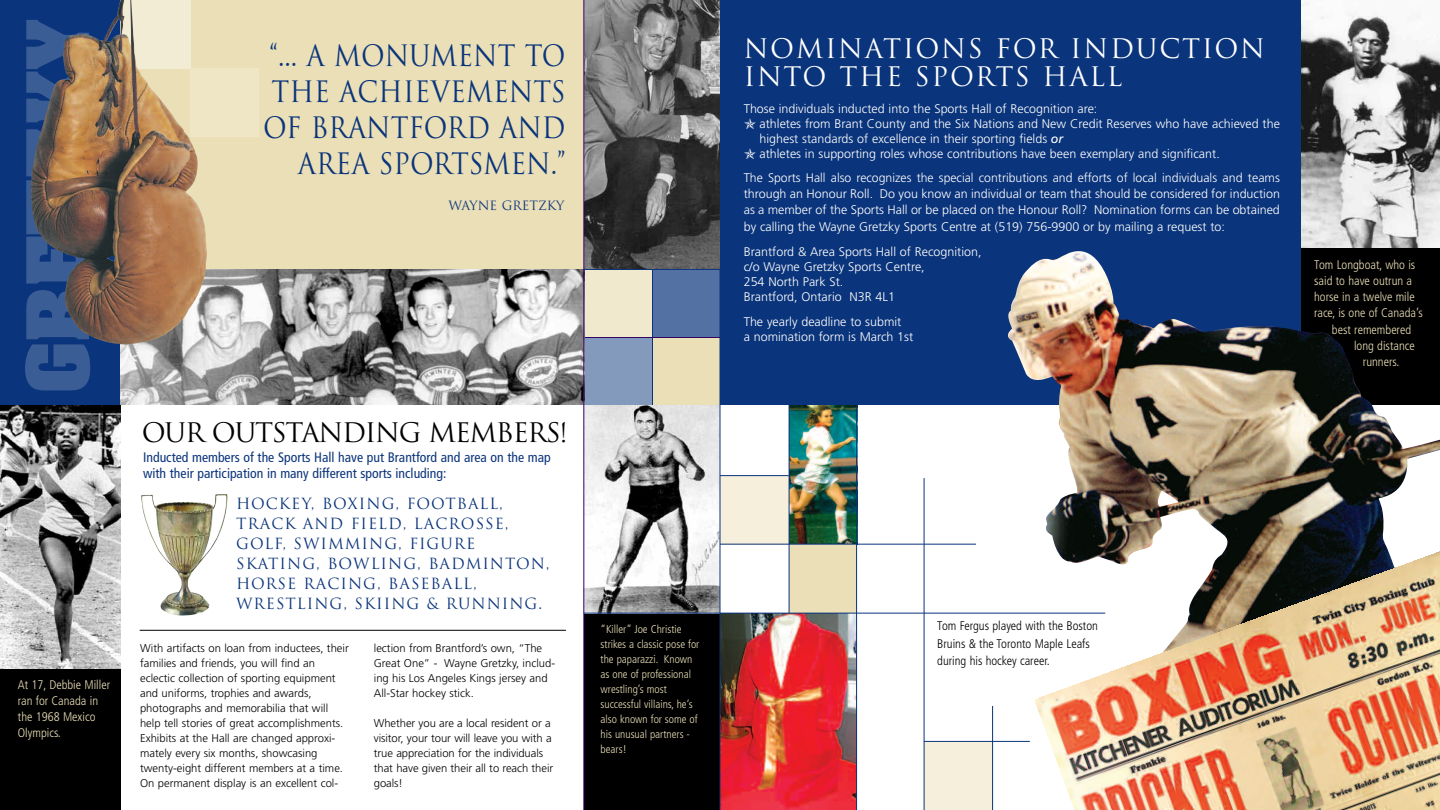
<style>
.page{position:relative;width:1440px;height:810px;background:#fff}
.page>*{position:absolute;margin:0;border:0;box-sizing:border-box;transform-origin:0 0}
.t1{font:700 73.12px "Aachen";color:#3b5d95}
.t2{font:28.75px/36.2px "Trajan";color:#0a347b;text-align:right;scale:.9 1}
.t3{font:26.25px/27.5px "Trajan";letter-spacing:.065em;color:#fff}
.t4{font:26.25px "Trajan";letter-spacing:-.045em;color:#000}
.t5{font:15px/20px "Trajan";letter-spacing:.065em;color:#0a347b}
.t6{font:condensed 13.75px/16.2px "Frutiger";color:#0a347b}
.t7{font:300 12.5px/15px "Frutiger";color:#fff}
.t8{font:300 condensed 12.5px/16.2px "Frutiger";color:#eadfb7}
.t9{font:300 condensed 12.5px/17.5px "Frutiger";color:#000}
.t10{font:12.5px "Trajan";color:#0a347b}
.t11{font:300 11.25px/15px "Frutiger";color:#000}
.t12{font:300 condensed 11.25px/15px "Frutiger";color:#eadfb7}
.s1{font-weight:400;font-style:italic}
</style>
<div class="page">
<div style="left:584px;top:613px;width:136px;height:197px;background:#000"></div>
<img style="left:585px;top:405px;width:135px;height:208px">
<div style="left:924px;top:741px;width:69px;height:69px;background:#f5efdb"></div>
<div style="left:0;top:0;width:121px;height:405px;background:#0a347b"></div>
<div style="left:720px;top:476px;width:69px;height:68px;background:#f5efdb"></div>
<img style="left:790px;top:405px;width:66px;height:139px">
<img style="left:721px;top:614px;width:135px;height:196px">
<div style="left:720px;top:0;width:581px;height:405px;background:#0a347b"></div>
<div style="left:121px;top:0;width:599px;height:405px;background:#eadfb7"></div>
<img style="left:0;top:405px;width:121px;height:264px">
<div style="left:0;top:669px;width:121px;height:141px;background:#000"></div>
<div style="left:584px;top:338px;width:68px;height:67px;background:#849abd"></div>
<div style="left:652px;top:269px;width:68px;height:69px;background:#5371a3"></div>
<img style="left:1301px;top:3px;width:139px;height:234px">
<img style="left:1003px;top:237px;width:437px;height:504px">
<div style="left:789px;top:544px;width:67px;height:69px;background:#eadfb7"></div>
<hr style="left:584px;top:613px;width:521px;height:1px;background:#0a347b">
<hr style="left:720px;top:0;width:1px;height:810px;background:#0a347b">
<hr style="left:789px;top:405px;width:1px;height:208px;background:#0a347b">
<hr style="left:924px;top:478px;width:1px;height:332px;background:#0a347b">
<hr style="left:720px;top:475px;width:69px;height:1px;background:#0a347b">
<img style="left:585px;top:0;width:135px;height:269px">
<hr style="left:140px;top:630px;width:426px;height:1px;background:#000">
<div style="left:584px;top:270px;width:68px;height:68px;background:#f0e9cd"></div>
<hr style="left:652px;top:269px;width:1px;height:136px;background:#0a347b">
<hr style="left:583px;top:337px;width:137px;height:1px;background:#320367">
<img style="left:141px;top:494px;width:87px;height:122px">
<img style="left:121px;top:269px;width:463px;height:136px">
<img style="left:1035px;top:548px;width:405px;height:262px">
<hr style="left:584px;top:0;width:1px;height:810px;background:#320367">
<hr style="left:584px;top:269px;width:136px;height:1px;background:#0a347b">
<hr style="left:720px;top:544px;width:256px;height:1px;background:#0a347b">
<hr style="left:924px;top:741px;width:106px;height:1px;background:#0a347b">
<hr style="left:992px;top:706px;width:1px;height:104px;background:#0a347b">
<hr style="left:856px;top:405px;width:1px;height:405px;background:#0a347b">
<div style="left:190px;top:69px;width:69px;height:68px;background:#eee6c5"></div>
<img style="left:30px;top:0;width:177px;height:345px">
<h1 class="t1" style="left:21px;top:393px;width:376px;rotate:-90deg">GRETZKY</h1>
<p class="t8" style="left:18px;top:677px;width:94px">At 17, Debbie Miller ran for Canada in the 1968 Mexico<br>Olympics.</p>
<h2 class="t2" style="left:263px;top:38px;width:338px">“... A MONUMENT TO<br>THE ACHIEVEMENTS<br>OF BRANTFORD AND<br>AREA SPORTSMEN.”</h2>
<p class="t10" style="left:448px;top:199px;width:117px">WAYNE GRETZKY</p>
<h3 class="t4" style="left:142px;top:418px;width:428px">OUR OUTSTANDING MEMBERS!</h3>
<p class="t6" style="left:143px;top:450px;width:409px">Inducted members of the Sports Hall have put Brantford and area on the map with their participation in many different sports including:</p>
<p class="t5" style="left:236px;top:494px;width:315px">HOCKEY, BOXING, FOOTBALL,<br>TRACK AND FIELD, LACROSSE,<br>GOLF, SWIMMING, FIGURE<br>SKATING, BOWLING, BADMINTON,<br>HORSE RACING, BASEBALL,<br>WRESTLING, SKIING &amp; RUNNING.</p>
<p class="t11" style="left:140px;top:641px;width:210px">With artifacts on loan from inductees, their families and friends, you will find an eclectic collection of sporting equipment and uniforms, trophies and awards, photographs and memorabilia that will help tell stories of great accomplishments.<br>Exhibits at the Hall are changed approxi&shy;mately every six months, showcasing twenty-eight different members at a time.<br>On permanent display is an excellent col-</p>
<p class="t11" style="left:374px;top:641px;width:183px">lection from Brantford’s own, “The<br>Great One” - Wayne Gretzky, includ&shy;ing his Los Angeles Kings jersey and<br>All-Star hockey stick.</p>
<p class="t11" style="left:374px;top:716px;width:181px">Whether you are a local resident or a visitor, your tour will leave you with a true appreciation for the individuals that have given their all to reach their goals!</p>
<p class="t12" style="left:601px;top:623px;width:100px">“Killer” Joe Christie strikes a classic pose for the paparazzi. Known as one of professional wrestling’s most successful villains, he’s also known for some of his unusual partners - bears!</p>
<h3 class="t3" style="left:744px;top:35px;width:523px">NOMINATIONS FOR INDUCTION<br>INTO THE SPORTS HALL</h3>
<p class="t7" style="left:744px;top:102px;width:355px">Those individuals inducted into the Sports Hall of Recognition are:</p>
<p class="t7" style="left:744px;top:117px;width:538px">✯ athletes from Brant County and the Six Nations and New Credit Reserves who have achieved the</p>
<p class="t7" style="left:760px;top:132px;width:305px">highest standards of excellence in their sporting fields <span class="s1">or</span></p>
<p class="t7" style="left:744px;top:147px;width:478px">✯ athletes in supporting roles whose contributions have been exemplary and significant.</p>
<p class="t7" style="left:744px;top:170px;width:538px;line-height:16.2px;text-align:justify">The Sports Hall also recognizes the special contributions and efforts of local individuals and teams through an Honour Roll. Do you know an individual or team that should be considered for induction as a member of the Sports Hall or be placed on the Honour Roll? Nomination forms can be obtained by calling the Wayne Gretzky Sports Centre at (519) 756-9900 or by mailing a request to:</p>
<p class="t7" style="left:744px;top:245px;width:239px">Brantford &amp; Area Sports Hall of Recognition, c/o Wayne Gretzky Sports Centre,<br>254 North Park St.<br>Brantford, Ontario N3R 4L1</p>
<p class="t7" style="left:744px;top:315px;width:171px">The yearly deadline to submit<br>a nomination form is March 1st</p>
<p class="t8" style="left:1314px;top:257px;width:103px">Tom Longboat, who is</p>
<p class="t8" style="left:1314px;top:273px;width:99px">said to have outrun a</p>
<p class="t8" style="left:1314px;top:290px;width:102px">horse in a twelve mile</p>
<p class="t8" style="left:1314px;top:306px;width:110px">race, is one of Canada’s</p>
<p class="t8" style="left:1332px;top:322px;width:81px">best remembered</p>
<p class="t8" style="left:1354px;top:338px;width:62px">long distance</p>
<p class="t8" style="left:1363px;top:355px;width:38px">runners.</p>
<p class="t9" style="left:937px;top:618px;width:162px">Tom Fergus played with the Boston<br>Bruins &amp; the Toronto Maple Leafs during his hockey career.</p>
</div>
